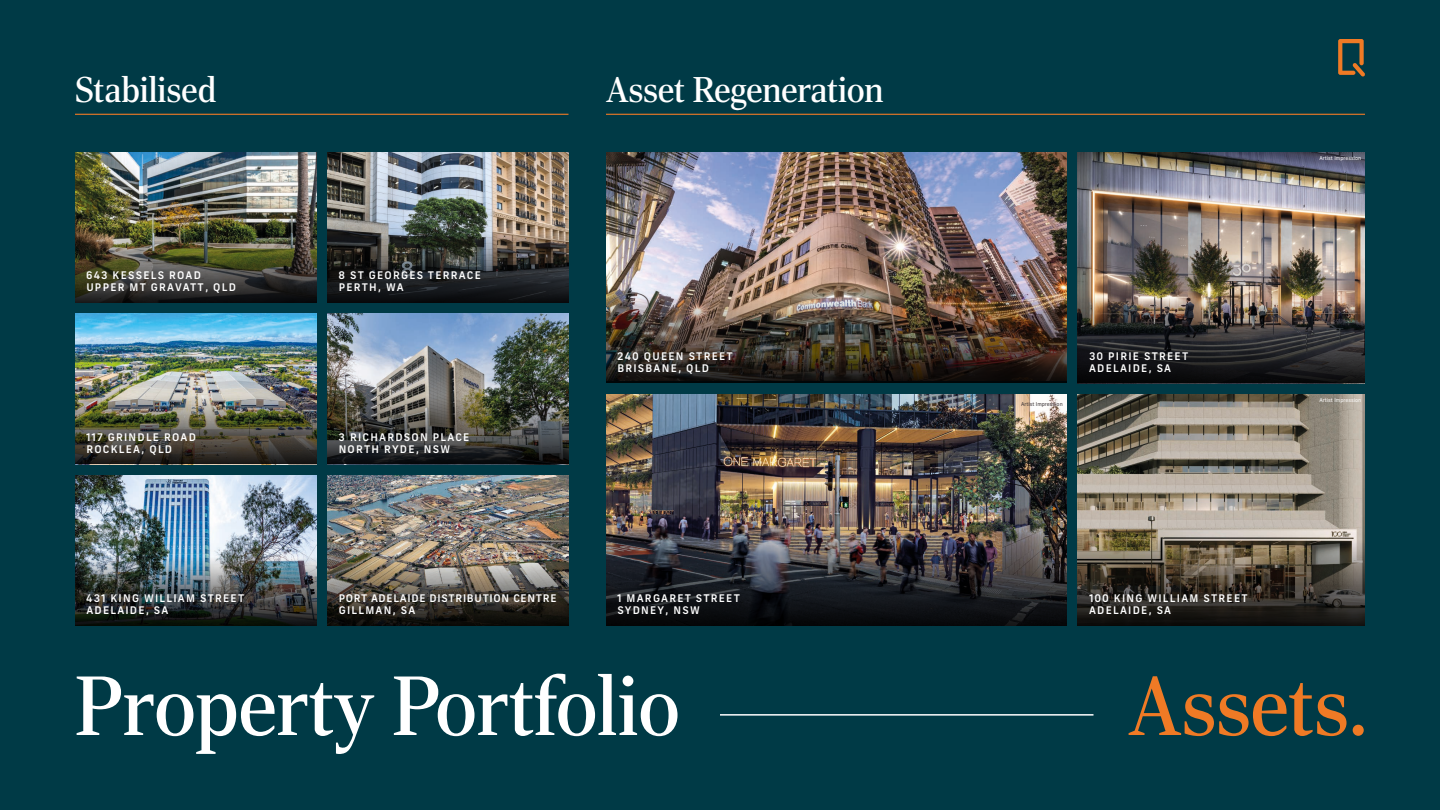
<style>
.page{position:relative;width:1440px;height:810px;background:#003a46}
.page>*{position:absolute;margin:0;border:0;box-sizing:border-box;transform-origin:0 0}
.t1{font:84.38px "Rocky";color:#fff}
.t2{font:84.38px "Rocky";color:#ef7a25}
.t3{font:36px "Rocky";color:#fff}
.t4{font:500 10.5px/12px "New Frank";letter-spacing:.12em;color:#fff}
.t5{font:500 10.5px/12px "New Frank";letter-spacing:.07em;color:#fff}
.t6{font:5.25px "New Frank";color:#fff}
.t7{font:5.25px "New Frank";color:#3c3537}
</style>
<div class="page">
<hr style="left:75px;top:114px;width:493px;height:1px;background:#ef7a25">
<hr style="left:606px;top:114px;width:759px;height:1px;background:#ef7a25">
<hr style="left:720px;top:714px;width:374px;height:2px;background:#fff">
<svg style="left:1338px;top:39px;width:27px;height:37px"></svg>
<img style="left:606px;top:395px;width:460px;height:110px">
<img style="left:1078px;top:152px;width:287px;height:138px">
<img style="left:606px;top:152px;width:460px;height:138px">
<img style="left:1078px;top:395px;width:287px;height:137px">
<img style="left:75px;top:152px;width:241px;height:76px">
<img style="left:75px;top:475px;width:241px;height:76px">
<img style="left:75px;top:314px;width:241px;height:75px">
<img style="left:327px;top:152px;width:241px;height:76px">
<img style="left:327px;top:475px;width:241px;height:76px">
<img style="left:327px;top:314px;width:241px;height:75px">
<img style="left:75px;top:228px;width:241px;height:75px">
<img style="left:75px;top:389px;width:241px;height:75px">
<img style="left:75px;top:551px;width:241px;height:75px">
<svg style="left:327px;top:228px;width:241px;height:75px"></svg>
<img style="left:327px;top:389px;width:241px;height:75px">
<img style="left:327px;top:551px;width:241px;height:75px">
<img style="left:606px;top:505px;width:460px;height:121px">
<img style="left:1078px;top:290px;width:287px;height:93px">
<img style="left:606px;top:290px;width:460px;height:93px">
<svg style="left:1078px;top:532px;width:287px;height:94px"></svg>
<h2 class="t3" style="left:75px;top:70px;width:143px">Stabilised</h2>
<h2 class="t3" style="left:606px;top:70px;width:279px">Asset Regeneration</h2>
<p class="t4" style="left:86px;top:270px;width:151px">643 KESSELS ROAD<br>UPPER MT GRAVATT, QLD</p>
<p class="t4" style="left:339px;top:270px;width:144px">8 ST GEORGES TERRACE<br>PERTH, WA</p>
<p class="t4" style="left:86px;top:431px;width:111px">117 GRINDLE ROAD<br>ROCKLEA, QLD</p>
<p class="t4" style="left:339px;top:431px;width:132px">3 RICHARDSON PLACE<br>NORTH RYDE, NSW</p>
<p class="t4" style="left:86px;top:592px;width:160px">431 KING WILLIAM STREET<br>ADELAIDE, SA</p>
<p class="t5" style="left:339px;top:592px;width:219px">PORT ADELAIDE DISTRIBUTION CENTRE<br>GILLMAN, SA</p>
<p class="t4" style="left:617px;top:350px;width:117px">240 QUEEN STREET<br>BRISBANE, QLD</p>
<p class="t4" style="left:617px;top:592px;width:124px">1 MARGARET STREET<br>SYDNEY, NSW</p>
<h1 class="t1" style="left:75px;top:658px;width:606px">Property Portfolio</h1>
<p class="t6" style="left:1320px;top:155px;width:43px">Artist Impression</p>
<p class="t7" style="left:1021px;top:401px;width:43px">Artist Impression</p>
<p class="t4" style="left:1089px;top:350px;width:101px">30 PIRIE STREET<br>ADELAIDE, SA</p>
<p class="t6" style="left:1320px;top:397px;width:43px">Artist Impression</p>
<p class="t4" style="left:1089px;top:592px;width:160px">100 KING WILLIAM STREET<br>ADELAIDE, SA</p>
<h1 class="t2" style="left:1128px;top:658px;width:241px">Assets.</h1>
</div>
